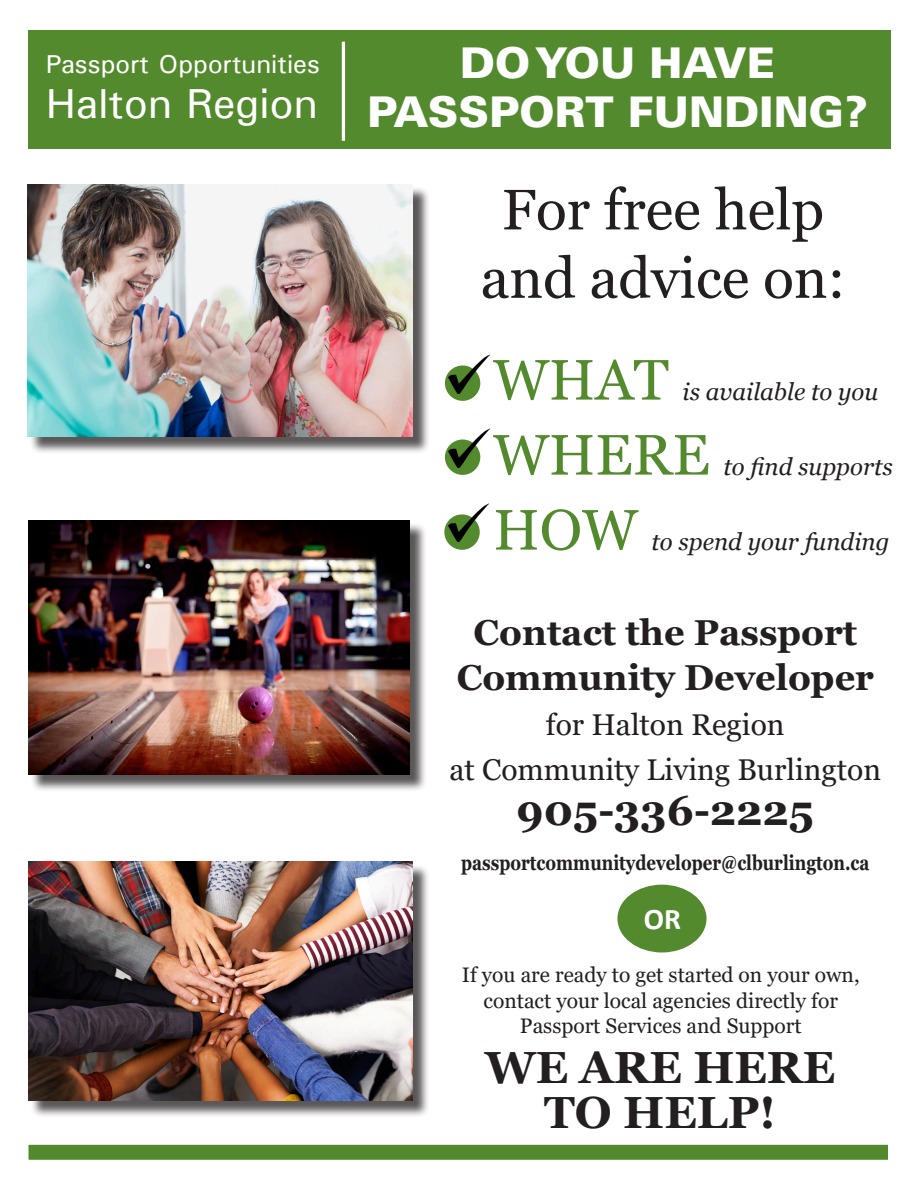
<style>
.page{position:relative;width:918px;height:1188px;background:#fff}
.page>*{position:absolute;margin:0;border:0;box-sizing:border-box;transform-origin:0 0}
.t1{font:57px "Georgia";color:#231f20}
.t2{font:57px "Georgia";color:#548a2e}
.t3{font:700 45px "Georgia";color:#231f20}
.t4{font:900 42.3px "Univers";color:#fff}
.t5{font:500 42px "Univers";color:#fff}
.t6{font:700 42px "Georgia";color:#231f20}
.t7{font:700 36px "Georgia";color:#231f20}
.t8{font:30px "Georgia";color:#231f20}
.t9{font:700 30px "Calibri";color:#fff}
.t10{font:500 25.95px "Univers";color:#fff}
.t11{font:italic 24px "Georgia";color:#231f20}
.t12{font:21px "Georgia";color:#231f20}
.t13{font:700 21px "Georgia";color:#231f20;scale:.8 1}
</style>
<div class="page">
<div style="left:28px;top:30px;width:863px;height:119px;background:#548a2e"></div>
<hr style="left:342px;top:42px;width:3px;height:99px;background:#fff">
<div style="left:29px;top:186px;width:401px;height:269px;background:#231f20;opacity:.75"></div>
<img style="left:27px;top:184px;width:385px;height:253px">
<div style="left:30px;top:864px;width:400px;height:254px;background:#231f20;opacity:.75"></div>
<img style="left:28px;top:862px;width:384px;height:238px">
<div style="left:31px;top:523px;width:396px;height:269px;background:#231f20;opacity:.75"></div>
<img style="left:28px;top:520px;width:381px;height:254px">
<div style="left:617px;top:885px;width:90px;height:68px;background:#548a2e;border-radius:50%"></div>
<div style="left:445px;top:365px;width:35px;height:36px;background:#548a2e;border-radius:50%"></div>
<img style="left:449px;top:355px;width:40px;height:38px">
<div style="left:445px;top:440px;width:35px;height:35px;background:#548a2e;border-radius:50%"></div>
<img style="left:449px;top:429px;width:40px;height:38px">
<div style="left:444px;top:514px;width:36px;height:36px;background:#548a2e;border-radius:50%"></div>
<img style="left:448px;top:504px;width:41px;height:38px">
<div style="left:27px;top:1143px;width:863px;height:18px;background:#548a2e;border:2px solid #fff"></div>
<p class="t10" style="left:46px;top:47px;width:276px">Passport Opportunities</p>
<p class="t5" style="left:46px;top:77px;width:273px">Halton Region</p>
<p class="t4" style="left:460px;top:37px;width:317px">DO YOU HAVE</p>
<p class="t4" style="left:367px;top:85px;width:502px">PASSPORT FUNDING?</p>
<p class="t1" style="left:502px;top:175px;width:324px">For free help</p>
<p class="t1" style="left:481px;top:244px;width:366px">and advice on:</p>
<p class="t2" style="left:493px;top:345px;width:177px">WHAT</p>
<p class="t11" style="left:683px;top:376px;width:197px">is available to you</p>
<p class="t2" style="left:493px;top:420px;width:218px">WHERE</p>
<p class="t11" style="left:724px;top:451px;width:171px">to find supports</p>
<p class="t2" style="left:493px;top:495px;width:146px">HOW</p>
<p class="t11" style="left:651px;top:526px;width:239px">to spend your funding</p>
<p class="t7" style="left:474px;top:610px;width:385px">Contact the Passport</p>
<p class="t7" style="left:457px;top:655px;width:419px">Community Developer</p>
<p class="t8" style="left:546px;top:707px;width:240px">for Halton Region</p>
<p class="t8" style="left:449px;top:752px;width:433px">at Community Living Burlington</p>
<p class="t6" style="left:517px;top:784px;width:299px">905-336-2225</p>
<p class="t13" style="left:461px;top:849px;width:512px">passportcommunitydeveloper@clburlington.ca</p>
<h3 class="t9" style="left:644px;top:898px;width:39px">OR</h3>
<p class="t12" style="left:462px;top:963px;width:399px">If you are ready to get started on your own,</p>
<p class="t12" style="left:483px;top:988px;width:356px">contact your local agencies directly for</p>
<p class="t12" style="left:520px;top:1013px;width:283px">Passport Services and Support</p>
<p class="t3" style="left:485px;top:1038px;width:352px">WE ARE HERE</p>
<p class="t3" style="left:544px;top:1083px;width:233px">TO HELP!</p>
</div>
